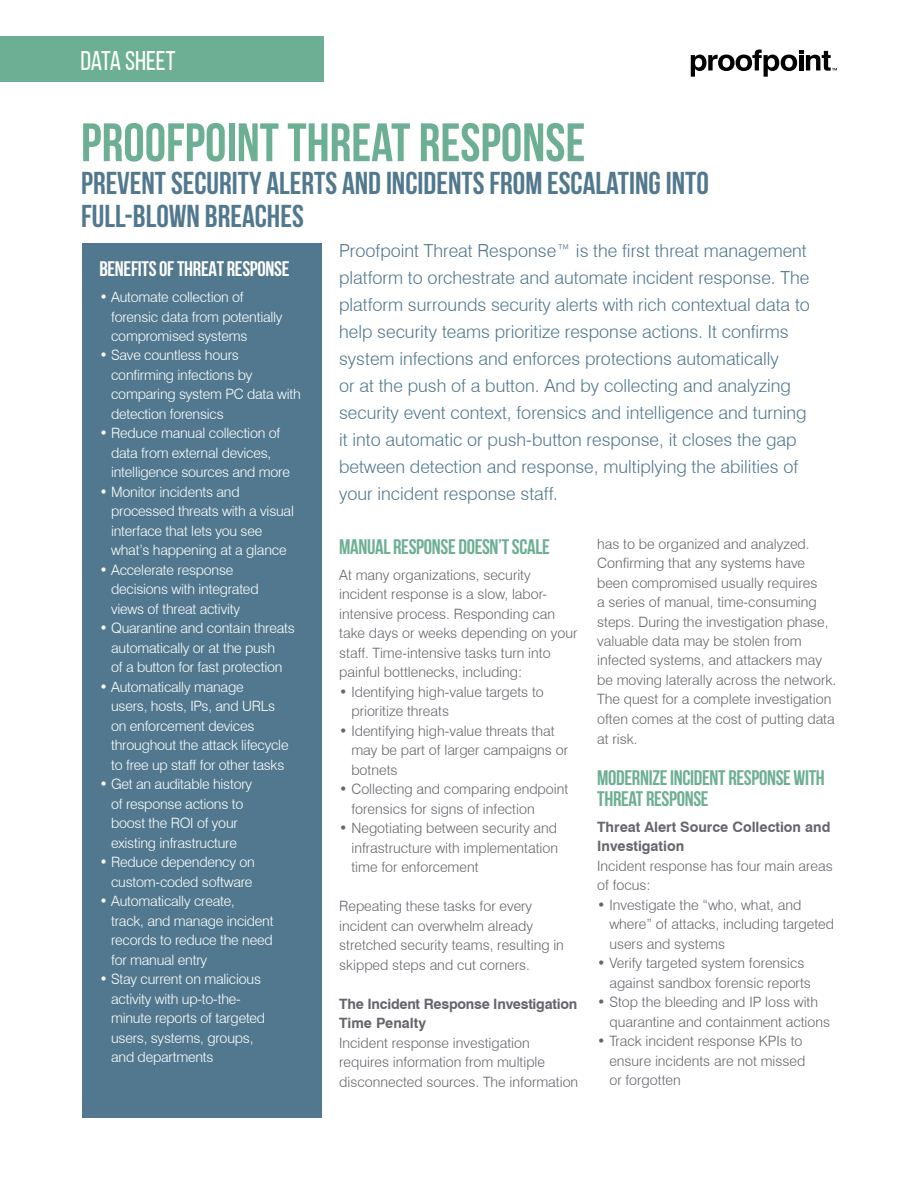
<style>
.page{position:relative;width:918px;height:1188px;background:#fff}
.page>*{position:absolute;margin:0;border:0;box-sizing:border-box;transform-origin:0 0}
.t1{font:700 54px "Bebas Neue";color:#6caf94}
.t2{font:700 31.5px/33px "Bebas Neue";color:#51788e}
.t3{font:27px "Bebas Neue";letter-spacing:-.005em;color:#fff}
.t4{font:700 21px/21px "Bebas Neue";letter-spacing:-.015em;color:#6caf94}
.t5{font:700 21px "Bebas Neue";letter-spacing:-.015em;color:#fff}
.t6{font:300 18px/27px "Swiss 721 BT";color:#51788e}
.t7{font:300 14.25px/19.5px "Swiss 721 BT";color:#66656c}
.t8{font:300 14.25px/19.5px "Swiss 721 BT";letter-spacing:-.015em;color:#fff}
.t9{font:700 14.25px/19.5px "Swiss 721 BT";letter-spacing:-.02em;color:#66656c}
.t10{font:700 14.25px/19.5px "Swiss 721 BT";color:#66656c}
</style>
<div class="page">
<div style="left:0;top:36px;width:324px;height:46px;background:#6caf94"></div>
<svg style="left:691px;top:49px;width:146px;height:28px"></svg>
<div style="left:82px;top:243px;width:240px;height:875px;background:#51788e"></div>
<h3 class="t3" style="left:80px;top:46px;width:97px">DATA SHEET</h3>
<h1 class="t1" style="left:81px;top:113px;width:506px">PROOFPOINT THREAT RESPONSE</h1>
<h2 class="t2" style="left:81px;top:166px;width:629px">PREVENT SECURITY ALERTS AND INCIDENTS FROM ESCALATING INTO<br>FULL-BLOWN BREACHES</h2>
<h3 class="t5" style="left:99px;top:257px;width:192px">BENEFITS OF THREAT RESPONSE</h3>
<p class="t8" style="left:111px;top:287px;width:173px;text-indent:-12px">• Automate collection of forensic data from potentially compromised systems</p>
<p class="t8" style="left:111px;top:346px;width:191px;text-indent:-12px">• Save countless hours confirming infections by comparing system PC data with detection forensics</p>
<p class="t8" style="left:111px;top:424px;width:180px;text-indent:-12px">• Reduce manual collection of data from external devices, intelligence sources and more</p>
<p class="t8" style="left:111px;top:482px;width:184px;text-indent:-12px">• Monitor incidents and processed threats with a visual interface that lets you see what’s happening at a glance</p>
<p class="t8" style="left:111px;top:560px;width:149px;text-indent:-12px">• Accelerate response decisions with integrated views of threat activity</p>
<p class="t8" style="left:99px;top:618px;width:197px;text-align:center">• Quarantine and contain threats automatically or at the push<br>of a button for fast protection</p>
<p class="t8" style="left:111px;top:677px;width:179px;text-indent:-12px">• Automatically manage<br>users, hosts, IPs, and URLs on enforcement devices throughout the attack lifecycle to free up staff for other tasks</p>
<p class="t8" style="left:99px;top:774px;width:154px;text-align:center">• Get an auditable history of response actions to boost the ROI of your existing infrastructure</p>
<p class="t8" style="left:99px;top:852px;width:157px;text-align:right">• Reduce dependency on custom-coded software</p>
<p class="t8" style="left:111px;top:891px;width:164px;text-indent:-12px">• Automatically create,<br>track, and manage incident records to reduce the need for manual entry</p>
<p class="t8" style="left:111px;top:969px;width:156px;text-indent:-12px">• Stay current on malicious activity with up-to-the&shy;minute reports of targeted users, systems, groups, and departments</p>
<p class="t6" style="left:339px;top:237px;width:472px">Proofpoint Threat Response™ is the first threat management platform to orchestrate and automate incident response. The platform surrounds security alerts with rich contextual data to help security teams prioritize response actions. It confirms system infections and enforces protections automatically<br>or at the push of a button. And by collecting and analyzing security event context, forensics and intelligence and turning it into automatic or push-button response, it closes the gap between detection and response, multiplying the abilities of your incident response staff.</p>
<h3 class="t4" style="left:339px;top:536px;width:212px">MANUAL RESPONSE DOESN’T SCALE</h3>
<p class="t7" style="left:339px;top:565px;width:240px">At many organizations, security incident response is a slow, labor&shy;intensive process. Responding can take days or weeks depending on your staff. Time-intensive tasks turn into painful bottlenecks, including:</p>
<p class="t7" style="left:351px;top:682px;width:194px;text-indent:-12px">• Identifying high-value targets to prioritize threats</p>
<p class="t7" style="left:351px;top:721px;width:218px;text-indent:-12px">• Identifying high-value threats that may be part of larger campaigns or botnets</p>
<p class="t7" style="left:351px;top:779px;width:218px;text-indent:-12px">• Collecting and comparing endpoint forensics for signs of infection</p>
<p class="t7" style="left:351px;top:818px;width:208px;text-align:justify;text-indent:-12px">• Negotiating between security and infrastructure with implementation time for enforcement</p>
<p class="t7" style="left:339px;top:896px;width:226px">Repeating these tasks for every incident can overwhelm already stretched security teams, resulting in skipped steps and cut corners.</p>
<p class="t9" style="left:339px;top:994px;width:240px">The Incident Response Investigation<br>Time Penalty</p>
<p class="t7" style="left:339px;top:1033px;width:241px">Incident response investigation requires information from multiple disconnected sources. The information</p>
<p class="t7" style="left:597px;top:534px;width:240px">has to be organized and analyzed.<br>Confirming that any systems have been compromised usually requires<br>a series of manual, time-consuming steps. During the investigation phase, valuable data may be stolen from infected systems, and attackers may be moving laterally across the network.<br>The quest for a complete investigation often comes at the cost of putting data at risk.</p>
<h3 class="t4" style="left:597px;top:767px;width:229px">MODERNIZE INCIDENT RESPONSE WITH<br>THREAT RESPONSE</h3>
<p class="t10" style="left:597px;top:817px;width:235px">Threat Alert Source Collection and<br>Investigation</p>
<p class="t7" style="left:597px;top:856px;width:237px">Incident response has four main areas of focus:</p>
<p class="t7" style="left:609px;top:895px;width:226px;text-indent:-12px">• Investigate the “who, what, and where” of attacks, including targeted users and systems</p>
<p class="t7" style="left:609px;top:953px;width:203px;text-indent:-12px">• Verify targeted system forensics against sandbox forensic reports</p>
<p class="t7" style="left:609px;top:992px;width:222px;text-indent:-12px">• Stop the bleeding and IP loss with quarantine and containment actions</p>
<p class="t7" style="left:609px;top:1031px;width:198px;text-indent:-12px">• Track incident response KPIs to ensure incidents are not missed or forgotten</p>
</div>
